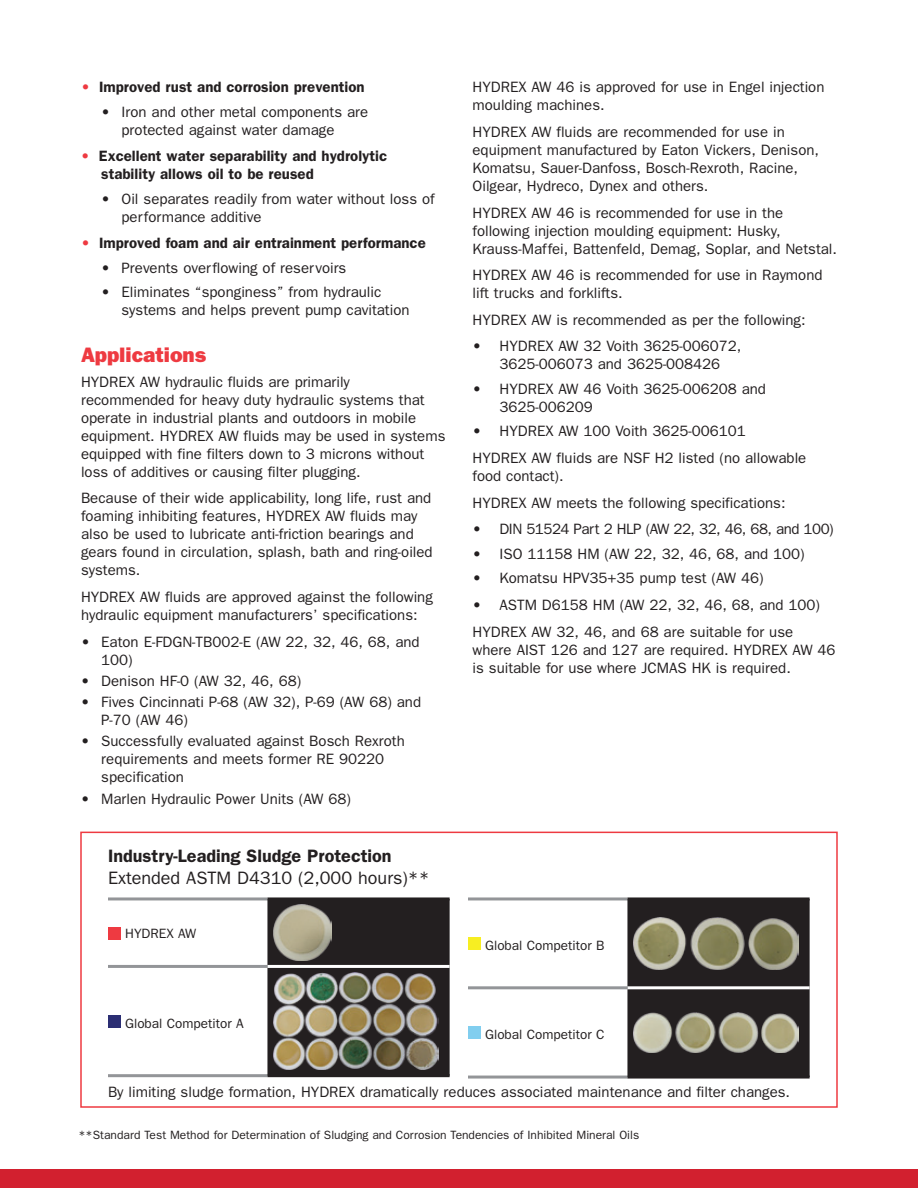
<style>
.page{position:relative;width:918px;height:1188px;background:#fff}
.page>*{position:absolute;margin:0;border:0;box-sizing:border-box;transform-origin:0 0}
.t1{font:800 21px "Franklin Gothic";color:#ee3a41}
.t2{font:600 18px "Franklin Gothic";color:#231f20}
.t3{font:18px "Franklin Gothic";color:#231f20}
.t4{font:15px/18px "Franklin Gothic";color:#231f20}
.t5{font:600 15px/18px "Franklin Gothic";color:#231f20}
.t6{font:15px "Franklin Gothic";letter-spacing:-.03em;color:#231f20}
.t7{font:13.5px "Franklin Gothic";color:#231f20}
.t8{font:12px "Franklin Gothic";color:#231f20}
.s1{font-weight:400;color:#ee3a41}
</style>
<div class="page">
<div style="left:267px;top:900px;width:183px;height:174px;background:#231f20"></div>
<hr style="left:267px;top:965px;width:183px;height:3px;background:#fff">
<hr style="left:108px;top:897px;width:159px;height:3px;background:#939598">
<hr style="left:108px;top:965px;width:159px;height:3px;background:#939598">
<hr style="left:108px;top:1074px;width:159px;height:3px;background:#939598">
<hr style="left:267px;top:897px;width:183px;height:3px;background:#231f20">
<hr style="left:267px;top:1074px;width:183px;height:3px;background:#231f20">
<div style="left:108px;top:927px;width:13px;height:13px;background:#ee3a41"></div>
<img style="left:273px;top:905px;width:59px;height:55px">
<div style="left:108px;top:1015px;width:13px;height:13px;background:#2b2e73"></div>
<img style="left:273px;top:972px;width:165px;height:98px">
<div style="left:627px;top:900px;width:183px;height:176px;background:#231f20"></div>
<hr style="left:627px;top:986px;width:183px;height:3px;background:#fff">
<hr style="left:468px;top:897px;width:159px;height:3px;background:#939598">
<hr style="left:468px;top:986px;width:159px;height:3px;background:#939598">
<hr style="left:468px;top:1076px;width:159px;height:3px;background:#939598">
<hr style="left:627px;top:897px;width:183px;height:3px;background:#231f20">
<hr style="left:627px;top:1076px;width:183px;height:3px;background:#231f20">
<div style="left:468px;top:937px;width:13px;height:13px;background:#f7ee22"></div>
<img style="left:633px;top:917px;width:165px;height:53px">
<div style="left:468px;top:1026px;width:13px;height:13px;background:#81ceef"></div>
<img style="left:633px;top:1013px;width:165px;height:39px">
<div style="left:80px;top:832px;width:758px;height:276px;border:2px solid #ee3a41"></div>
<div style="left:0;top:1169px;width:918px;height:19px;background:#d2202f"></div>
<p class="t5" style="left:81px;top:78px;width:285px"><span class="s1">•</span> Improved rust and corrosion prevention</p>
<p class="t4" style="left:121px;top:103px;width:248px;text-indent:-20px">• Iron and other metal components are protected against water damage</p>
<p class="t5" style="left:101px;top:147px;width:287px;text-indent:-20px"><span class="s1">•</span> Excellent water separability and hydrolytic stability allows oil to be reused</p>
<p class="t4" style="left:122px;top:190px;width:315px;text-indent:-20px">• Oil separates readily from water without loss of performance additive</p>
<p class="t5" style="left:81px;top:234px;width:346px"><span class="s1">•</span> Improved foam and air entrainment performance</p>
<p class="t4" style="left:101px;top:259px;width:247px">• Prevents overflowing of reservoirs</p>
<p class="t4" style="left:122px;top:283px;width:290px;text-indent:-20px">• Eliminates “sponginess” from hydraulic systems and helps prevent pump cavitation</p>
<h1 class="t1" style="left:81px;top:343px;width:127px">Applications</h1>
<p class="t4" style="left:81px;top:373px;width:366px">HYDREX AW hydraulic fluids are primarily recommended for heavy duty hydraulic systems that operate in industrial plants and outdoors in mobile equipment. HYDREX AW fluids may be used in systems equipped with fine filters down to 3 microns without loss of additives or causing filter plugging.</p>
<p class="t4" style="left:81px;top:489px;width:353px">Because of their wide applicability, long life, rust and foaming inhibiting features, HYDREX AW fluids may also be used to lubricate anti-friction bearings and gears found in circulation, splash, bath and ring-oiled systems.</p>
<p class="t4" style="left:81px;top:588px;width:353px">HYDREX AW fluids are approved against the following hydraulic equipment manufacturers’ specifications:</p>
<p class="t4" style="left:101px;top:633px;width:320px;text-indent:-20px">• Eaton E-FDGN-TB002-E (AW 22, 32, 46, 68, and<br>100)</p>
<p class="t4" style="left:81px;top:672px;width:222px">• Denison HF-0 (AW 32, 46, 68)</p>
<p class="t4" style="left:101px;top:693px;width:321px;text-indent:-20px">• Fives Cincinnati P-68 (AW 32), P-69 (AW 68) and<br>P-70 (AW 46)</p>
<p class="t4" style="left:101px;top:732px;width:305px;text-indent:-20px">• Successfully evaluated against Bosch Rexroth requirements and meets former RE 90220 specification</p>
<p class="t4" style="left:81px;top:790px;width:272px">• Marlen Hydraulic Power Units (AW 68)</p>
<p class="t2" style="left:108px;top:845px;width:285px">Industry-Leading Sludge Protection</p>
<p class="t3" style="left:108px;top:867px;width:323px">Extended ASTM D4310 (2,000 hours)**</p>
<p class="t7" style="left:125px;top:926px;width:73px">HYDREX AW</p>
<p class="t7" style="left:125px;top:1015px;width:120px">Global Competitor A</p>
<p class="t4" style="left:472px;top:78px;width:354px">HYDREX AW 46 is approved for use in Engel injection moulding machines.</p>
<p class="t4" style="left:472px;top:123px;width:348px">HYDREX AW fluids are recommended for use in equipment manufactured by Eaton Vickers, Denison, Komatsu, Sauer-Danfoss, Bosch-Rexroth, Racine, Oilgear, Hydreco, Dynex and others.</p>
<p class="t4" style="left:472px;top:204px;width:366px">HYDREX AW 46 is recommended for use in the following injection moulding equipment: Husky,<br>Krauss-Maffei, Battenfeld, Demag, Soplar, and Netstal.</p>
<p class="t4" style="left:473px;top:266px;width:352px">HYDREX AW 46 is recommended for use in Raymond lift trucks and forklifts.</p>
<p class="t4" style="left:473px;top:311px;width:335px">HYDREX AW is recommended as per the following:</p>
<p class="t4" style="left:473px;top:337px;width:270px;text-align:center">• HYDREX AW 32 Voith 3625-006072,<br>3625-006073 and 3625-008426</p>
<p class="t4" style="left:500px;top:380px;width:268px;text-indent:-27px">• HYDREX AW 46 Voith 3625-006208 and<br>3625-006209</p>
<p class="t4" style="left:473px;top:418px;width:335px;line-height:26.7px">• HYDREX AW 100 Voith 3625-006101<br>HYDREX AW fluids are NSF H2 listed (no allowable</p>
<p class="t4" style="left:473px;top:463px;width:315px;line-height:26.7px">food contact).<br>HYDREX AW meets the following specifications:</p>
<p class="t6" style="left:473px;top:521px;width:363px">• DIN 51524 Part 2 HLP (AW 22, 32, 46, 68, and 100)</p>
<p class="t4" style="left:473px;top:545px;width:334px">• ISO 11158 HM (AW 22, 32, 46, 68, and 100)</p>
<p class="t4" style="left:473px;top:569px;width:293px">• Komatsu HPV35+35 pump test (AW 46)</p>
<p class="t4" style="left:473px;top:592px;width:349px;line-height:26.7px">• ASTM D6158 HM (AW 22, 32, 46, 68, and 100)<br>HYDREX AW 32, 46, and 68 are suitable for use</p>
<p class="t4" style="left:473px;top:641px;width:365px">where AIST 126 and 127 are required. HYDREX AW 46 is suitable for use where JCMAS HK is required.</p>
<p class="t7" style="left:485px;top:938px;width:121px">Global Competitor B</p>
<p class="t7" style="left:485px;top:1027px;width:121px">Global Competitor C</p>
<p class="t4" style="left:108px;top:1083px;width:684px">By limiting sludge formation, HYDREX dramatically reduces associated maintenance and filter changes.</p>
<p class="t8" style="left:78px;top:1128px;width:562px">**Standard Test Method for Determination of Sludging and Corrosion Tendencies of Inhibited Mineral Oils</p>
</div>
